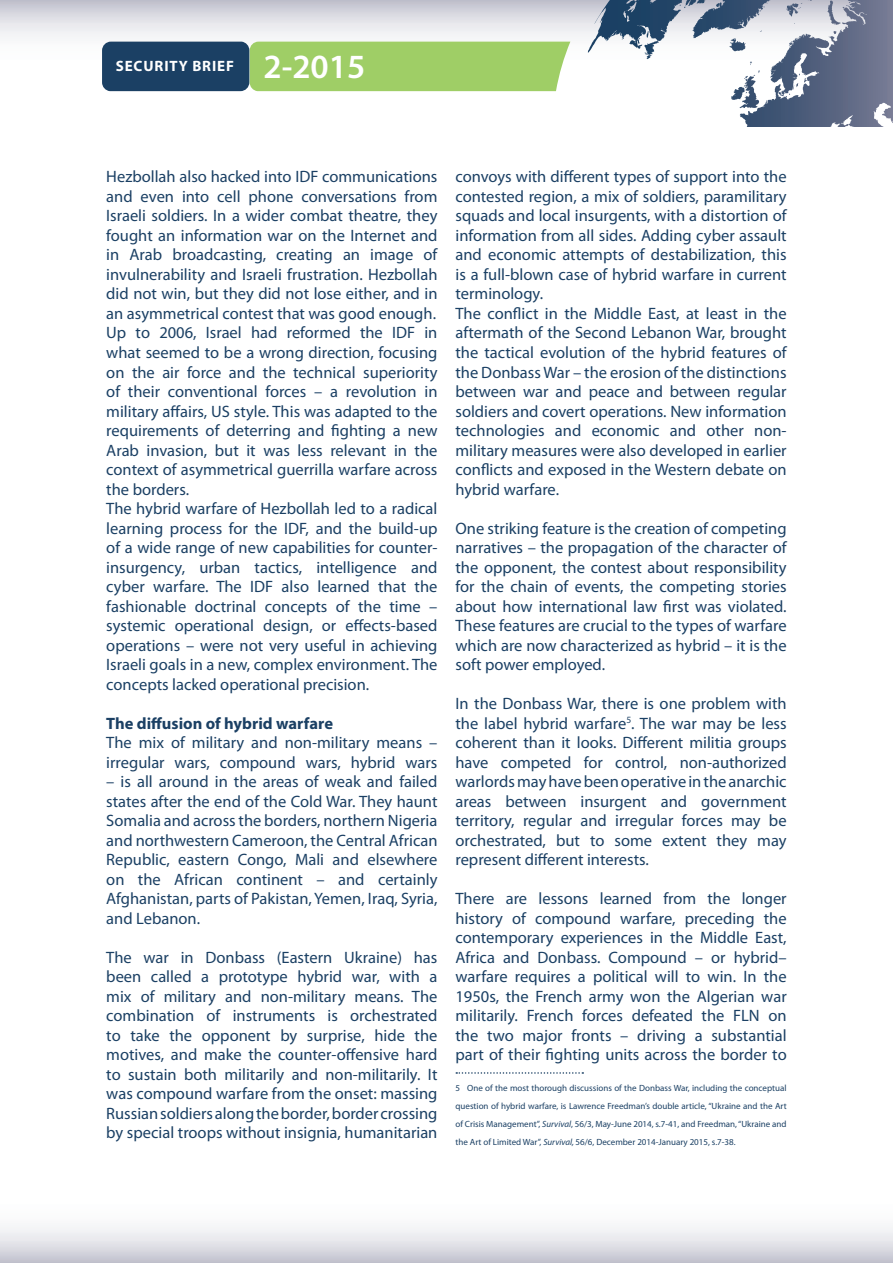
<style>
.page{position:relative;width:893px;height:1263px;background:#fff}
.page>*{position:absolute;margin:0;border:0;box-sizing:border-box;transform-origin:0 0}
.t1{font:600 34.05px "Myriad Pro";color:#fff}
.t2{font:16.5px/19.5px "Myriad Pro";color:#1b4064;text-align:justify}
.t3{font:700 16.5px "Myriad Pro";color:#1b4064}
.t4{font:700 15px "Myriad Pro";letter-spacing:.06em;color:#fff}
.Fotnote{font:9px/18px "Myriad Pro";color:#1b4064;text-align:justify}
.s1{font-style:italic}
</style>
<div class="page">
<div style="left:0;top:1186px;width:893px;height:77px;background:linear-gradient(to bottom,#fff,#d2d2db)"></div>
<svg style="left:0;top:0;width:474px;height:42px"></svg>
<svg style="left:474px;top:0;width:419px;height:127px"></svg>
<svg style="left:846px;top:0;width:21px;height:25px"></svg>
<svg style="left:102px;top:42px;width:468px;height:49px;background:#77a268"></svg>
<svg style="left:456px;top:1072px;width:127px;height:2px"></svg>
<p class="t4" style="left:116px;top:56px;width:120px">SECURITY BRIEF</p>
<p class="t1" style="left:263px;top:45px;width:103px">2-2015</p>
<p class="t2" style="left:106px;top:167px;width:333px">Hezbollah also hacked into IDF communications and even into cell phone conversations from Israeli soldiers. In a wider combat theatre, they fought an information war on the Internet and in Arab broadcasting, creating an image of invulnerability and Israeli frustration. Hezbollah did not win, but they did not lose either, and in an asymmetrical contest that was good enough.</p>
<p class="t2" style="left:106px;top:323px;width:333px">Up to 2006, Israel had reformed the IDF in what seemed to be a wrong direction, focusing on the air force and the technical superiority of their conventional forces – a revolution in military affairs, US style. This was adapted to the requirements of deterring and fighting a new Arab invasion, but it was less relevant in the context of asymmetrical guerrilla warfare across the borders.</p>
<p class="t2" style="left:106px;top:498px;width:333px">The hybrid warfare of Hezbollah led to a radical learning process for the IDF, and the build-up of a wide range of new capabilities for counter&shy;insurgency, urban tactics, intelligence and cyber warfare. The IDF also learned that the fashionable doctrinal concepts of the time – systemic operational design, or effects-based operations – were not very useful in achieving Israeli goals in a new, complex environment. The concepts lacked operational precision.</p>
<p class="t3" style="left:106px;top:712px;width:228px">The diffusion of hybrid warfare</p>
<p class="t2" style="left:106px;top:732px;width:333px">The mix of military and non-military means – irregular wars, compound wars, hybrid wars</p>
<p class="t2" style="left:106px;top:771px;width:333px">– is all around in the areas of weak and failed states after the end of the Cold War. They haunt Somalia and across the borders, northern Nigeria and northwestern Cameroon, the Central African Republic, eastern Congo, Mali and elsewhere on the African continent – and certainly Afghanistan, parts of Pakistan, Yemen, Iraq, Syria, and Lebanon.</p>
<p class="t2" style="left:106px;top:947px;width:333px">The war in Donbass (Eastern Ukraine) has been called a prototype hybrid war, with a mix of military and non-military means. The combination of instruments is orchestrated to take the opponent by surprise, hide the motives, and make the counter-offensive hard to sustain both militarily and non-militarily. It was compound warfare from the onset: massing Russian soldiers along the border, border crossing by special troops without insignia, humanitarian</p>
<p class="t2" style="left:455px;top:167px;width:333px">convoys with different types of support into the contested region, a mix of soldiers, paramilitary squads and local insurgents, with a distortion of information from all sides. Adding cyber assault and economic attempts of destabilization, this is a full-blown case of hybrid warfare in current terminology.</p>
<p class="t2" style="left:455px;top:303px;width:333px">The conflict in the Middle East, at least in the aftermath of the Second Lebanon War, brought the tactical evolution of the hybrid features of the Donbass War – the erosion of the distinctions between war and peace and between regular soldiers and covert operations. New information technologies and economic and other non&shy;military measures were also developed in earlier conflicts and exposed in the Western debate on hybrid warfare.</p>
<p class="t2" style="left:455px;top:518px;width:333px">One striking feature is the creation of competing narratives – the propagation of the character of the opponent, the contest about responsibility for the chain of events, the competing stories about how international law first was violated.<br>These features are crucial to the types of warfare which are now characterized as hybrid – it is the soft power employed.</p>
<p class="t2" style="left:455px;top:693px;width:333px">In the Donbass War, there is one problem with the label hybrid warfare<sup>5</sup>. The war may be less coherent than it looks. Different militia groups have competed for control, non-authorized warlords may have been operative in the anarchic areas between insurgent and government territory, regular and irregular forces may be orchestrated, but to some extent they may represent different interests.</p>
<p class="t2" style="left:455px;top:888px;width:333px">There are lessons learned from the longer history of compound warfare, preceding the contemporary experiences in the Middle East, Africa and Donbass. Compound – or hybrid– warfare requires a political will to win. In the 1950s, the French army won the Algerian war militarily. French forces defeated the FLN on the two major fronts – driving a substantial part of their fighting units across the border to</p>
<p class="Fotnote" style="left:455px;top:1079px;width:333px">5 One of the most thorough discussions of the Donbass War, including the conceptual question of hybrid warfare, is Lawrence Freedman’s double article, “Ukraine and the Art of Crisis Management”, <span class="s1">Survival</span>, 56/3, May-June 2014, s.7-41, and Freedman, “Ukraine and the Art of Limited War”, <span class="s1">Survival,</span> 56/6, December 2014-January 2015, s.7-38.</p>
</div>
